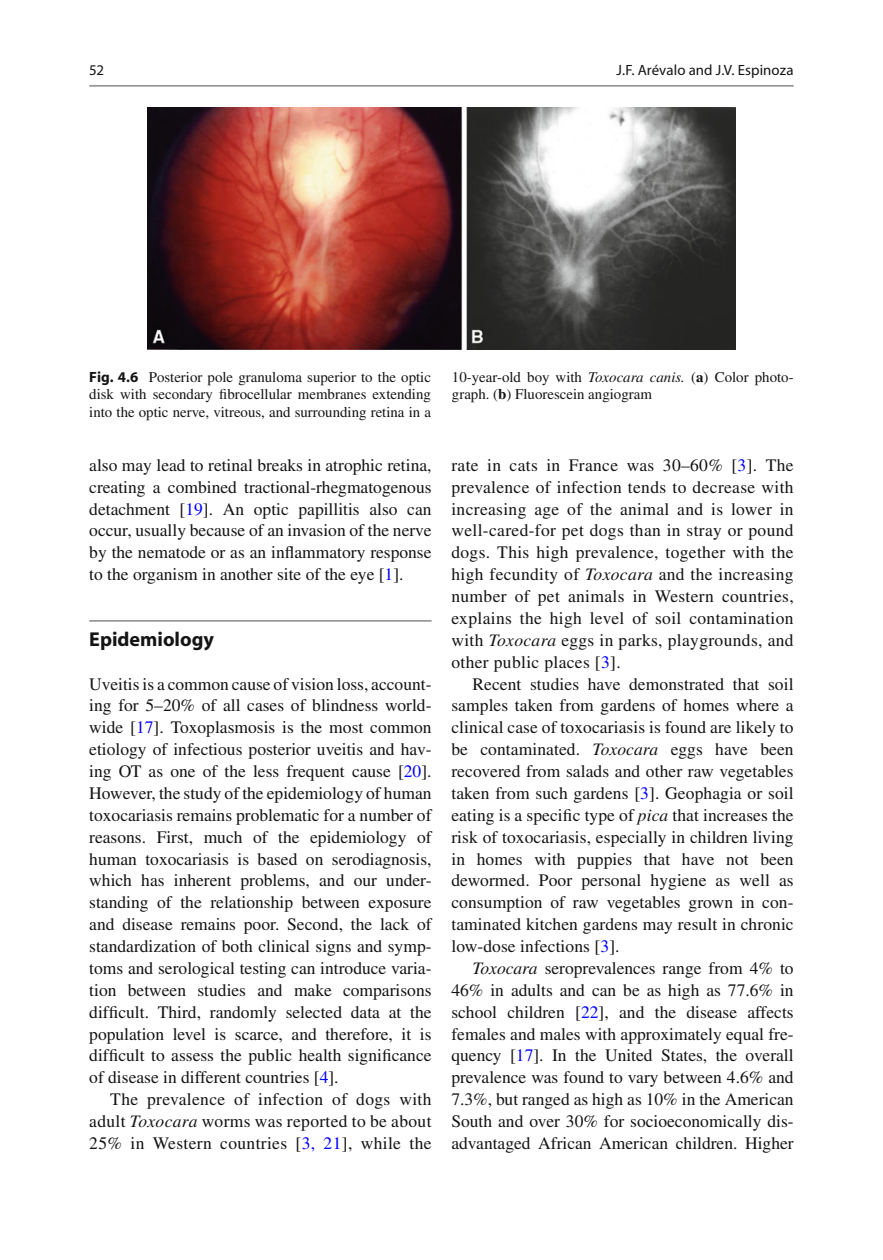
<style>
.page{position:relative;width:883px;height:1260px;background:#fff}
.page>*{position:absolute;margin:0;border:0;box-sizing:border-box;transform-origin:0 0}
.t1{font:700 20.12px "Myriad";color:#131413}
.t2{font:17.5px/21.9px "Times";color:#131413;text-align:justify}
.t3{font:14.88px/17.5px "Times";color:#131413;text-align:justify}
.t4{font:14.88px "Myriad";letter-spacing:.005em;color:#131413}
.s1{font-family:"Myriad";font-weight:700}
.s2{font-style:italic}
.s3{font-weight:700}
.s4{color:#00f}
</style>
<div class="page">
<hr style="left:89px;top:85px;width:705px;height:2px;background:#989898">
<hr style="left:89px;top:620px;width:343px;height:2px;background:#989898">
<img style="left:147px;top:107px;width:588px;height:243px">
<p class="t4" style="left:89px;top:64px;width:16px">52</p>
<p class="t4" style="left:617px;top:64px;width:179px">J.F. Arévalo and J.V. Espinoza</p>
<p class="t3" style="left:89px;top:369px;width:343px"><span class="s1">Fig. 4.6</span> Posterior pole granuloma superior to the optic disk with secondary fi brocellular membranes extending into the optic nerve, vitreous, and surrounding retina in a</p>
<p class="t3" style="left:452px;top:369px;width:343px">10-year-old boy with <span class="s2">Toxocara canis.</span> ( <span class="s3">a</span> ) Color photo&shy;graph. ( <span class="s3">b</span> ) Fluorescein angiogram</p>
<p class="t2" style="left:89px;top:456px;width:344px">also may lead to retinal breaks in atrophic retina, creating a combined tractional-rhegmatogenous detachment [ <span class="s4">19</span> ] . An optic papillitis also can occur, usually because of an invasion of the nerve by the nematode or as an in fl ammatory response to the organism in another site of the eye [ <span class="s4">1</span> ] .</p>
<p class="t1" style="left:89px;top:632px;width:126px">Epidemiology</p>
<p class="t2" style="left:89px;top:674px;width:344px">Uveitis is a common cause of vision loss, account&shy;ing for 5–20% of all cases of blindness world&shy;wide [ <span class="s4">17</span> ] . Toxoplasmosis is the most common etiology of infectious posterior uveitis and hav&shy;ing OT as one of the less frequent cause [ <span class="s4">20</span> ] .<br>However, the study of the epidemiology of human toxocariasis remains problematic for a number of reasons. First, much of the epidemiology of human toxocariasis is based on serodiagnosis, which has inherent problems, and our under&shy;standing of the relationship between exposure and disease remains poor. Second, the lack of standardization of both clinical signs and symp&shy;toms and serological testing can introduce varia&shy;tion between studies and make comparisons dif fi cult. Third, randomly selected data at the population level is scarce, and therefore, it is dif fi cult to assess the public health signi fi cance of disease in different countries [ <span class="s4">4</span> ] .</p>
<p class="t2" style="left:89px;top:1090px;width:344px;text-indent:21px">The prevalence of infection of dogs with adult <span class="s2">Toxocara</span> worms was reported to be about 25% in Western countries [ <span class="s4">3, 21</span> ] , while the</p>
<p class="t2" style="left:451px;top:456px;width:344px">rate in cats in France was 30–60% [ <span class="s4">3</span> ] . The prevalence of infection tends to decrease with increasing age of the animal and is lower in well-cared-for pet dogs than in stray or pound dogs. This high prevalence, together with the high fecundity of <span class="s2">Toxocara</span> and the increasing number of pet animals in Western countries, explains the high level of soil contamination with <span class="s2">Toxocara</span> eggs in parks, playgrounds, and other public places [ <span class="s4">3</span> ] .</p>
<p class="t2" style="left:451px;top:674px;width:344px;text-indent:21px">Recent studies have demonstrated that soil samples taken from gardens of homes where a clinical case of toxocariasis is found are likely to be contaminated. <span class="s2">Toxocara</span> eggs have been recovered from salads and other raw vegetables taken from such gardens [ <span class="s4">3</span> ] . Geophagia or soil eating is a speci fi c type of <span class="s2">pica</span> that increases the risk of toxocariasis, especially in children living in homes with puppies that have not been dewormed. Poor personal hygiene as well as consumption of raw vegetables grown in con&shy;taminated kitchen gardens may result in chronic low-dose infections [ <span class="s4">3</span> ] .</p>
<p class="t2" style="left:451px;top:959px;width:344px;text-indent:21px"><span class="s2">Toxocara</span> seroprevalences range from 4% to 46% in adults and can be as high as 77.6% in school children [ <span class="s4">22</span> ] , and the disease affects females and males with approximately equal fre&shy;quency [ <span class="s4">17</span> ] . In the United States, the overall prevalence was found to vary between 4.6% and 7.3%, but ranged as high as 10% in the American South and over 30% for socioeconomically dis&shy;advantaged African American children. Higher</p>
</div>
